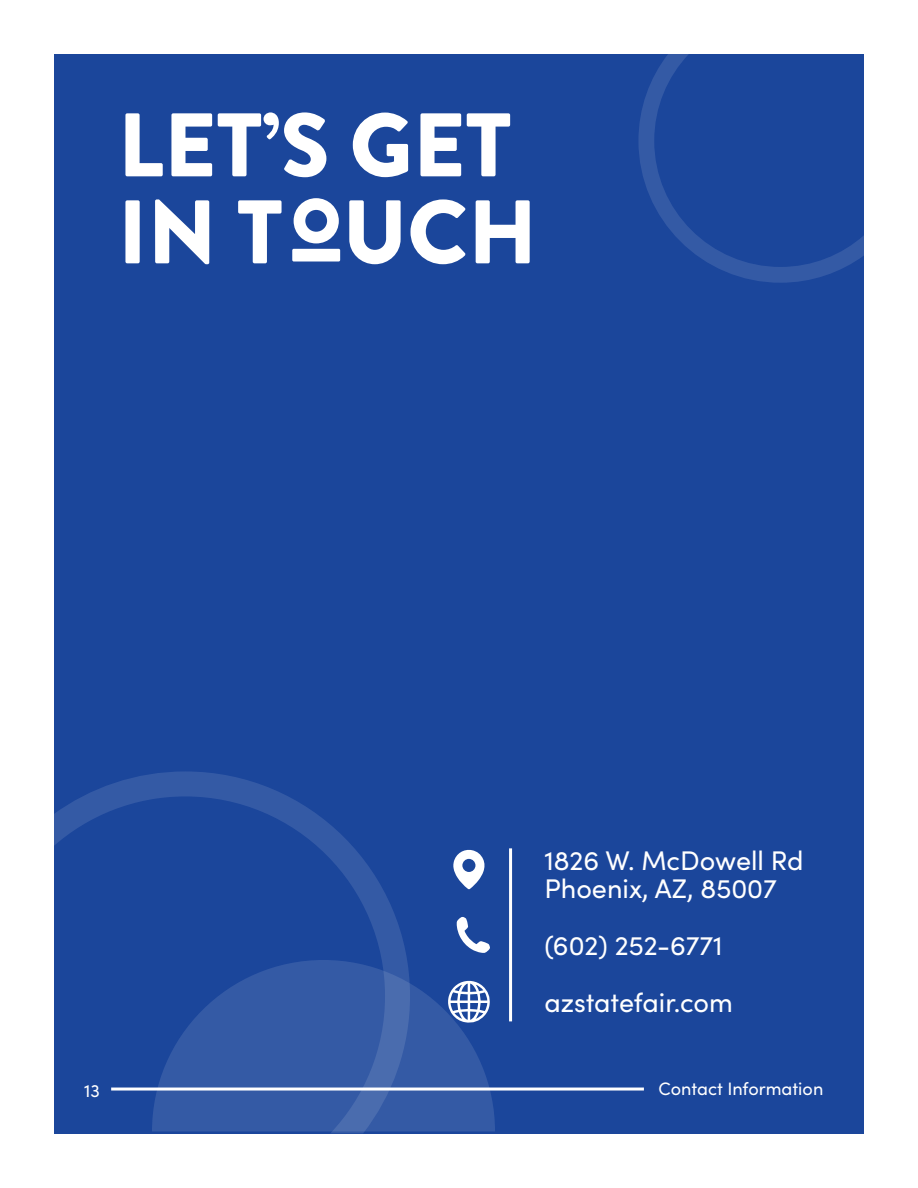
<style>
.page{position:relative;width:918px;height:1188px;background:#fff}
.page>*{position:absolute;margin:0;border:0;box-sizing:border-box;transform-origin:0 0}
.t1{font:900 90px "Brandon Grotesque";color:#fff}
.t2{font:27px/28.5px "Sofia Pro";color:#fff}
.t3{font:18px "Sofia Pro";color:#fff}
</style>
<div class="page">
<div style="left:54px;top:54px;width:810px;height:1079px;background:#1b469b"></div>
<svg style="left:410px;top:980px;width:85px;height:151px;fill:#345aa5"></svg>
<svg style="left:54px;top:771px;width:356px;height:362px"></svg>
<svg style="left:638px;top:54px;width:226px;height:229px"></svg>
<hr style="left:509px;top:848px;width:3px;height:173px;background:#fff">
<hr style="left:111px;top:1088px;width:533px;height:3px;background:#fff">
<svg style="left:453px;top:849px;width:32px;height:40px"></svg>
<svg style="left:457px;top:917px;width:33px;height:36px"></svg>
<svg style="left:448px;top:981px;width:42px;height:43px"></svg>
<svg style="left:294px;top:198px;width:45px;height:45px"></svg>
<div style="left:292px;top:249px;width:48px;height:13px;background:#fff;border-radius:2px"></div>
<h1 class="t1" style="left:118px;top:82px;width:395px">LET’S GET</h1>
<h1 class="t1" style="left:118px;top:169px;width:421px">IN T UCH</h1>
<p class="t2" style="left:544px;top:844px;width:261px">1826 W. McDowell Rd<br>Phoenix, AZ, 85007</p>
<p class="t2" style="left:544px;top:916px;width:190px;line-height:57px">(602) 252-6771 azstatefair.com</p>
<p class="t3" style="left:84px;top:1077px;width:17px">13</p>
<p class="t3" style="left:659px;top:1076px;width:166px">Contact Information</p>
</div>
